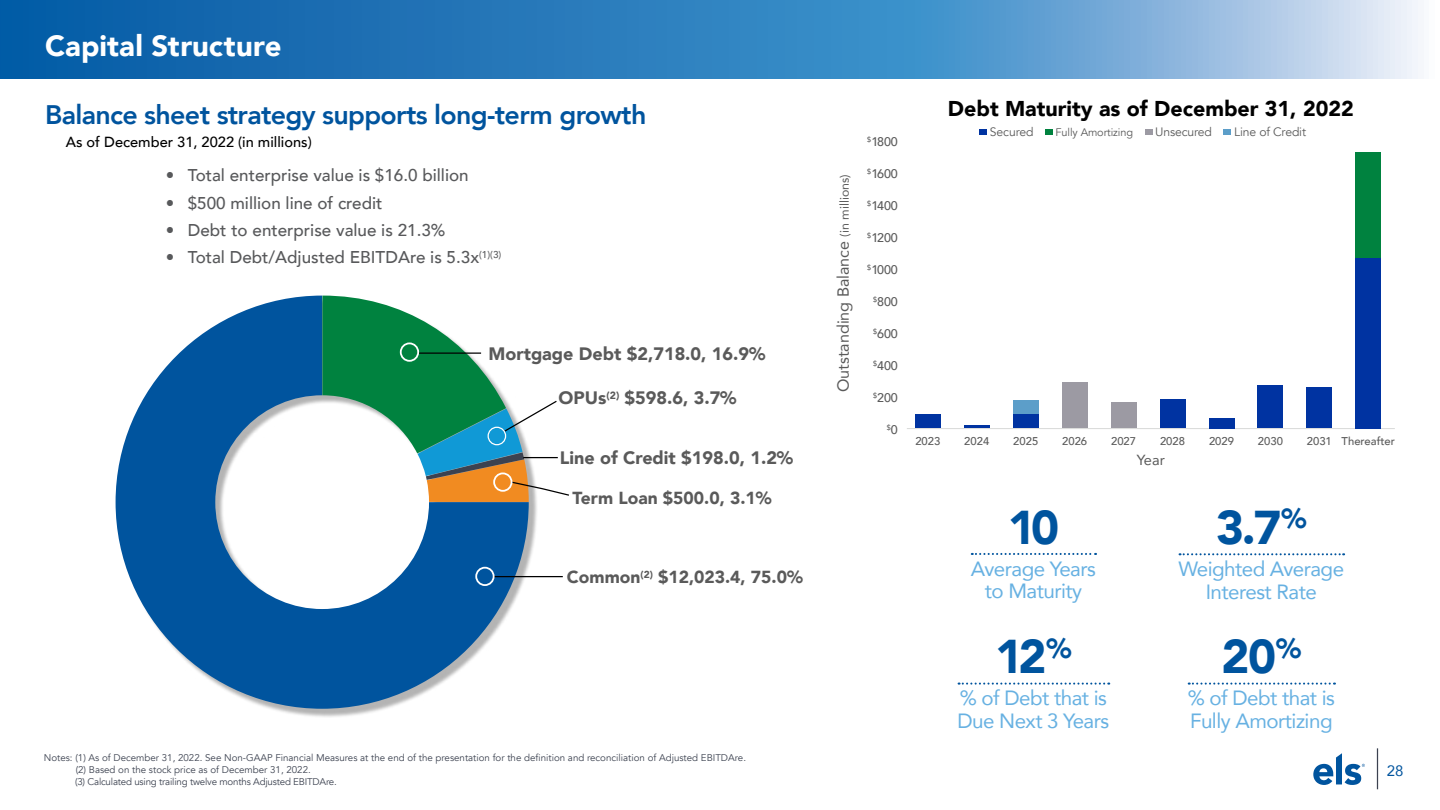
<style>
.page{position:relative;width:1440px;height:810px;background:#fff}
.page>*{position:absolute;margin:0;border:0;box-sizing:border-box;transform-origin:0 0}
.t1{font:900 47.38px "Avenir";color:#00549e}
.t2{font:900 29.25px "Avenir";letter-spacing:.005em;color:#fff}
.t3{font:800 26.75px "Avenir";letter-spacing:-.025em;color:#00549e}
.t4{font:900 21.38px "Avenir";color:#000}
.t5{font:20.62px/22.6px "Avenir";letter-spacing:-.025em;color:#67b1e2;text-align:center}
.t6{font:900 18px "Avenir";color:#5a5a5a}
.t7{font:900 17.38px "Avenir";color:#5a5a5a}
.t8{font:500 17px "Avenir";color:#58595b}
.t9{font:16.12px "Avenir";color:#5a5a5a}
.t10{font:15px "Avenir";color:#00549e}
.t11{font:500 14.62px "Avenir";color:#000}
.t12{font:14.62px "Avenir";color:#5a5a5a}
.t13{font:500 12.5px "Avenir";color:#5a5a5a}
.t14{font:12.12px "Avenir";letter-spacing:-.01em;color:#5a5a5a}
.t15{font:500 11.25px "Avenir";color:#5a5a5a}
.t16{font:11px "Avenir";letter-spacing:-.01em;color:#5a5a5a}
.t17{font:9.75px/11.8px "Avenir";color:#3c4250}
.t18{font:500 7.25px "Avenir";color:#5a5a5a}
.s1{font-size:12.38px}
.s2{font-size:12.5px}
</style>
<div class="page">
<svg style="left:0;top:0;width:1418px;height:79px;background:#478dc5"></svg>
<hr style="left:1377px;top:748px;width:1px;height:41px;background:#3c4250">
<div style="left:118px;top:298px;width:420px;height:420px;background:#000;opacity:.3"></div>
<svg style="left:116px;top:296px;width:413px;height:413px;fill:#00549e"></svg>
<svg style="left:1313px;top:753px;width:52px;height:32px"></svg>
<svg style="left:1180px;top:553px;width:164px;height:2px"></svg>
<svg style="left:959px;top:683px;width:150px;height:2px"></svg>
<svg style="left:972px;top:553px;width:124px;height:2px"></svg>
<svg style="left:1189px;top:683px;width:146px;height:2px"></svg>
<hr style="left:964px;top:426px;width:26px;height:2px;background:#0033a1">
<svg style="left:980px;top:129px;width:7px;height:5px"></svg>
<svg style="left:1045px;top:130px;width:7px;height:5px"></svg>
<svg style="left:1145px;top:130px;width:7px;height:5px"></svg>
<svg style="left:1224px;top:130px;width:7px;height:5px"></svg>
<hr style="left:907px;top:428px;width:488px;height:1px;background:#d8dad9">
<hr style="left:492px;top:576px;width:71px;height:1px;background:#000">
<div style="left:476px;top:568px;width:18px;height:17px;background:#00549e;border-radius:50%"></div>
<div style="left:475px;top:567px;width:20px;height:19px;border:2px solid #fff;border-radius:50%"></div>
<svg style="left:322px;top:296px;width:247px;height:206px"></svg>
<div style="left:488px;top:427px;width:18px;height:18px;background:#1099d6;border-radius:50%"></div>
<div style="left:488px;top:427px;width:18px;height:18px;border:1px solid #fff;border-radius:50%"></div>
<div style="left:1062px;top:382px;width:25px;height:46px;background:#9c9aa3"></div>
<div style="left:1111px;top:402px;width:25px;height:26px;background:#9c9aa3"></div>
<div style="left:915px;top:415px;width:25px;height:13px;background:#0033a1"></div>
<div style="left:1209px;top:418px;width:25px;height:10px;background:#0033a1"></div>
<div style="left:1013px;top:414px;width:25px;height:14px;background:#0033a1"></div>
<div style="left:1013px;top:400px;width:25px;height:14px;background:#5c9ec9"></div>
<div style="left:1160px;top:400px;width:25px;height:28px;background:#0033a1"></div>
<div style="left:1258px;top:385px;width:25px;height:43px;background:#0033a1"></div>
<div style="left:1356px;top:153px;width:25px;height:105px;background:#00823f"></div>
<div style="left:1356px;top:258px;width:25px;height:170px;background:#0033a1"></div>
<div style="left:1307px;top:388px;width:25px;height:40px;background:#0033a1"></div>
<h2 class="t2" style="left:45px;top:21px;width:238px">Capital Structure</h2>
<h3 class="t3" style="left:45px;top:94px;width:603px">Balance sheet strategy supports long-term growth</h3>
<h3 class="t11" style="left:66px;top:129px;width:248px">As of December 31, 2022 (in millions)</h3>
<h3 class="t8" style="left:166px;top:161px;width:304px">• Total enterprise value is $16.0 billion</h3>
<h3 class="t8" style="left:166px;top:188px;width:218px">• $500 million line of credit</h3>
<h3 class="t8" style="left:166px;top:215px;width:281px">• Debt to enterprise value is 21.3%</h3>
<h3 class="t8" style="left:166px;top:243px;width:337px">• Total Debt/Adjusted EBITDAre is 5.3x<sup>(1)(3)</sup></h3>
<h3 class="t6" style="left:488px;top:339px;width:278px">Mortgage Debt $2,718.0, 16.9%</h3>
<h3 class="t6" style="left:559px;top:383px;width:180px">OPUs<sup>(2)</sup> $598.6, 3.7%</h3>
<h3 class="t6" style="left:560px;top:442px;width:235px">Line of Credit $198.0, 1.2%</h3>
<h3 class="t7" style="left:573px;top:483px;width:201px">Term Loan $500.0, 3.1%</h3>
<h3 class="t7" style="left:567px;top:563px;width:237px">Common<sup>(2)</sup> $12,023.4, 75.0%</h3>
<p class="t17" style="left:75px;top:752px;width:672px;text-indent:-31px">Notes: (1) As of December 31, 2022. See Non-GAAP Financial Measures at the end of the presentation for the definition and reconciliation of Adjusted EBITDAre. (2) Based on the stock price as of December 31, 2022.<br>(3) Calculated using trailing twelve months Adjusted EBITDAre.</p>
<h3 class="t9" style="left:830px;top:392px;width:219px;rotate:-90deg">Outstanding Balance <span class="s1">(in millions)</span></h3>
<p class="t13" style="left:867px;top:131px;width:32px"><sup>$</sup>1800</p>
<p class="t13" style="left:867px;top:163px;width:32px"><sup>$</sup>1600</p>
<p class="t13" style="left:867px;top:195px;width:32px"><sup>$</sup>1400</p>
<p class="t13" style="left:867px;top:227px;width:32px"><sup>$</sup>1200</p>
<p class="t13" style="left:867px;top:259px;width:32px"><sup>$</sup>1000</p>
<p class="t13" style="left:873px;top:291px;width:26px"><sup>$</sup>800</p>
<p class="t13" style="left:873px;top:323px;width:26px"><sup>$</sup>600</p>
<p class="t13" style="left:873px;top:355px;width:26px"><sup>$</sup>400</p>
<p class="t13" style="left:873px;top:387px;width:26px"><sup>$</sup>200</p>
<p class="t18" style="left:887px;top:421px;width:13px">$<span class="s2">0</span></p>
<h3 class="t4" style="left:948px;top:90px;width:407px">Debt Maturity as of December 31, 2022</h3>
<p class="t14" style="left:990px;top:125px;width:45px">Secured</p>
<p class="t16" style="left:1056px;top:126px;width:79px">Fully Amortizing</p>
<p class="t14" style="left:1155px;top:125px;width:58px">Unsecured</p>
<p class="t14" style="left:1234px;top:125px;width:74px">Line of Credit</p>
<p class="t15" style="left:915px;top:431px;width:27px">2023</p>
<p class="t15" style="left:1013px;top:431px;width:27px">2025</p>
<p class="t15" style="left:1062px;top:431px;width:27px">2026</p>
<p class="t15" style="left:1111px;top:431px;width:27px">2027</p>
<p class="t15" style="left:1160px;top:431px;width:27px">2028</p>
<p class="t15" style="left:1209px;top:431px;width:27px">2029</p>
<p class="t15" style="left:1258px;top:431px;width:27px">2030</p>
<p class="t15" style="left:1307px;top:431px;width:90px">2031 Thereafter</p>
<p class="t15" style="left:964px;top:431px;width:27px">2024</p>
<h1 class="t1" style="left:1008px;top:487px;width:53px">10</h1>
<h3 class="t5" style="left:971px;top:557px;width:127px">Average Years to Maturity</h3>
<h1 class="t1" style="left:995px;top:616px;width:78px">12<sup>%</sup></h1>
<h3 class="t5" style="left:958px;top:686px;width:153px;text-align:left">% of Debt that is<br>Due Next 3 Years</h3>
<h3 class="t12" style="left:1137px;top:448px;width:29px">Year</h3>
<h1 class="t1" style="left:1216px;top:487px;width:92px">3.7<sup>%</sup></h1>
<h3 class="t5" style="left:1179px;top:557px;width:167px">Weighted Average<br>Interest Rate</h3>
<h1 class="t1" style="left:1221px;top:616px;width:81px">20<sup>%</sup></h1>
<h3 class="t5" style="left:1188px;top:686px;width:149px;text-align:left">% of Debt that is<br>Fully Amortizing</h3>
<h3 class="t10" style="left:1387px;top:759px;width:18px">28</h3>
</div>
